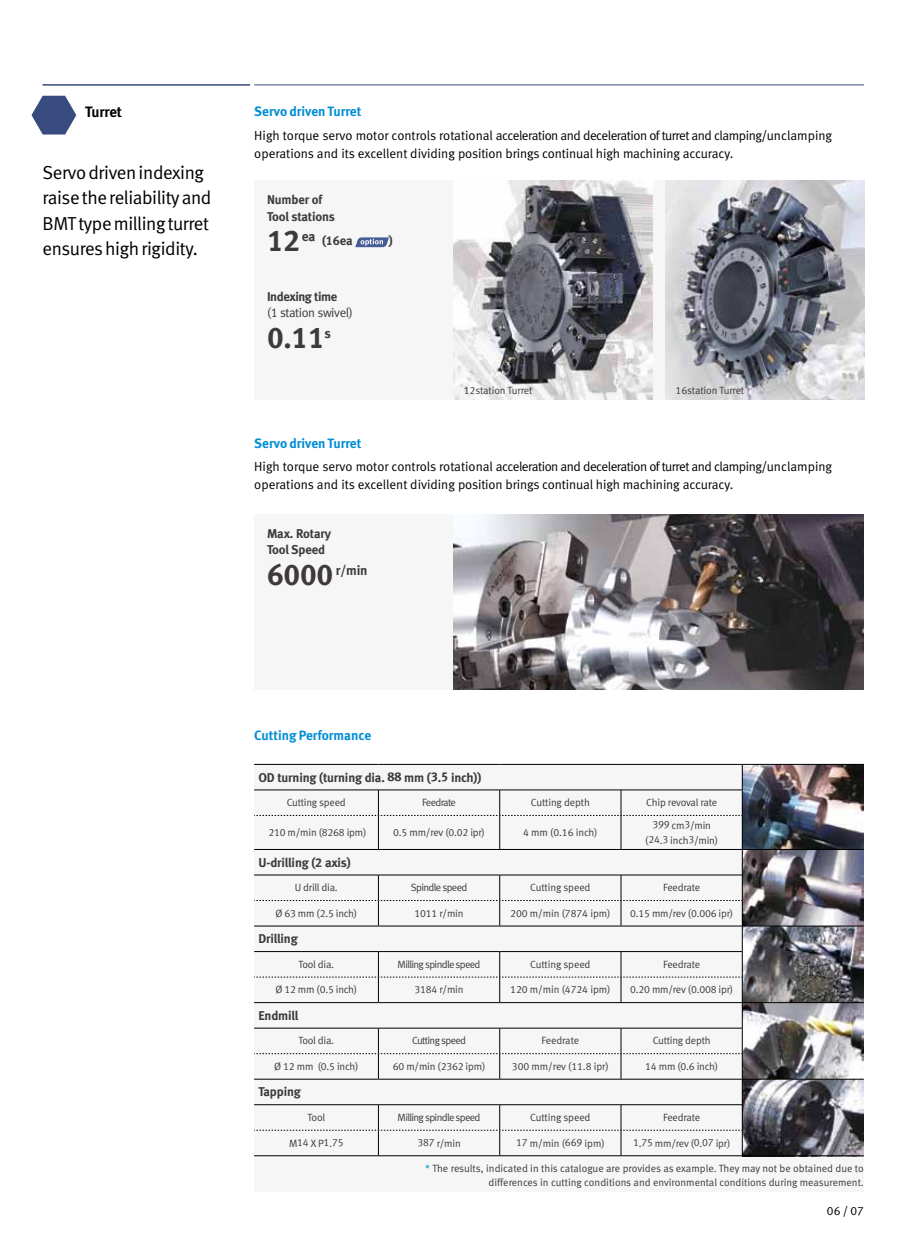
<style>
.page{position:relative;width:915px;height:1255px;background:#fff}
.page>*{position:absolute;margin:0;border:0;box-sizing:border-box;transform-origin:0 0}
.t1{font:30px "Meta Bold LF";letter-spacing:-.01em;color:#3e3a39}
.t2{font:18.75px/25.5px "Meta Normal LF";letter-spacing:-.02em;color:#000}
.t3{font:15px "Meta Bold LF";letter-spacing:-.01em;color:#000}
.t4{font:13.5px "Meta Bold LF";color:#008ed5}
.t5{font:13.5px "Meta Bold LF";color:#3e3a39}
.t6{font:13.2px/18px "Meta Normal LF";letter-spacing:-.01em;color:#000}
.t7{font:12.75px/16.5px "Meta Bold LF";letter-spacing:-.01em;color:#3e3a39}
.t8{font:12.75px "Meta Normal LF";letter-spacing:-.03em;color:#3e3a39}
.t9{font:12.75px "Meta Bold LF";letter-spacing:-.03em;color:#3e3a39}
.t10{font:12px "Meta Normal LF";color:#000}
.t11{font:10.5px/15px "Meta Normal LF";letter-spacing:-.02em;color:#3e3a39;text-align:center}
.t12{font:10.5px/13.8px "Meta Normal LF";color:#3e3a39;text-align:right}
.t13{font:10.5px "Meta Normal LF";letter-spacing:-.06em;color:#3e3a39}
.s1{color:#008ed5}
</style>
<div class="page">
<div style="left:254px;top:764px;width:609px;height:427px;background:#f6f6f6"></div>
<div style="left:254px;top:180px;width:609px;height:219px;background:#f6f6f6"></div>
<img style="left:453px;top:180px;width:199px;height:219px">
<img style="left:665px;top:180px;width:198px;height:219px">
<svg style="left:355px;top:237px;width:34px;height:10px"></svg>
<svg style="left:31px;top:96px;width:45px;height:38px"></svg>
<hr style="left:254px;top:85px;width:609px;height:1px;background:#374b80">
<hr style="left:43px;top:84px;width:207px;height:2px;background:#374b80">
<img style="left:742px;top:765px;width:121px;height:390px">
<div style="left:254px;top:514px;width:609px;height:176px;background:#f6f6f6"></div>
<hr style="left:742px;top:764px;width:121px;height:1px;background:#000">
<hr style="left:742px;top:849px;width:121px;height:1px;background:#000">
<hr style="left:742px;top:925px;width:121px;height:1px;background:#000">
<hr style="left:742px;top:1002px;width:121px;height:1px;background:#000">
<hr style="left:742px;top:1078px;width:121px;height:1px;background:#000">
<hr style="left:742px;top:1155px;width:121px;height:1px;background:#000">
<hr style="left:741px;top:815px;width:1px;height:34px;background:#000">
<hr style="left:378px;top:815px;width:1px;height:34px;background:#000">
<hr style="left:499px;top:815px;width:1px;height:34px;background:#000">
<hr style="left:620px;top:815px;width:1px;height:34px;background:#000">
<svg style="left:254px;top:849px;width:488px;height:306px"></svg>
<svg style="left:254px;top:764px;width:488px;height:52px"></svg>
<hr style="left:254px;top:925px;width:124px;height:1px;background:#000">
<hr style="left:378px;top:925px;width:121px;height:1px;background:#000">
<hr style="left:499px;top:925px;width:121px;height:1px;background:#000">
<hr style="left:620px;top:925px;width:122px;height:1px;background:#000">
<hr style="left:254px;top:1002px;width:124px;height:1px;background:#000">
<hr style="left:378px;top:1002px;width:121px;height:1px;background:#000">
<hr style="left:499px;top:1002px;width:121px;height:1px;background:#000">
<hr style="left:620px;top:1002px;width:122px;height:1px;background:#000">
<hr style="left:254px;top:1078px;width:124px;height:1px;background:#000">
<hr style="left:378px;top:1078px;width:121px;height:1px;background:#000">
<hr style="left:499px;top:1078px;width:121px;height:1px;background:#000">
<hr style="left:620px;top:1078px;width:122px;height:1px;background:#000">
<hr style="left:254px;top:1155px;width:124px;height:1px;background:#000">
<hr style="left:378px;top:1155px;width:121px;height:1px;background:#000">
<hr style="left:499px;top:1155px;width:121px;height:1px;background:#000">
<hr style="left:620px;top:1155px;width:122px;height:1px;background:#000">
<img style="left:453px;top:514px;width:410px;height:176px">
<h3 class="t3" style="left:85px;top:103px;width:38px">Turret</h3>
<h2 class="t2" style="left:43px;top:159px;width:170px">Servo driven indexing raise the reliability and<br>BMT type milling turret ensures high rigidity.</h2>
<p class="t4" style="left:254px;top:103px;width:108px">Servo driven Turret</p>
<p class="t6" style="left:254px;top:126px;width:579px">High torque servo motor controls rotational acceleration and deceleration of turret and clamping/unclamping operations and its excellent dividing position brings continual high machining accuracy.</p>
<p class="t7" style="left:267px;top:191px;width:69px">Number of<br>Tool stations</p>
<h1 class="t1" style="left:267px;top:222px;width:35px">12</h1>
<p class="t7" style="left:302px;top:232px;width:52px"><sup>ea</sup> (16ea</p>
<p class="t7" style="left:389px;top:232px;width:5px">)</p>
<p class="t9" style="left:267px;top:288px;width:72px">Indexing time</p>
<p class="t8" style="left:267px;top:305px;width:87px">(1 station swivel)</p>
<h1 class="t1" style="left:267px;top:318px;width:59px">0.11</h1>
<p class="t5" style="left:324px;top:325px;width:8px">s</p>
<p class="t11" style="left:463px;top:383px;width:70px">12station Turret</p>
<p class="t11" style="left:675px;top:383px;width:70px">16station Turret</p>
<p class="t4" style="left:254px;top:434px;width:108px">Servo driven Turret</p>
<p class="t6" style="left:254px;top:457px;width:579px">High torque servo motor controls rotational acceleration and deceleration of turret and clamping/unclamping operations and its excellent dividing position brings continual high machining accuracy.</p>
<p class="t7" style="left:267px;top:525px;width:66px">Max. Rotary<br>Tool Speed</p>
<h1 class="t1" style="left:267px;top:556px;width:68px">6000</h1>
<p class="t5" style="left:336px;top:562px;width:33px">r/min</p>
<p class="t4" style="left:254px;top:727px;width:118px">Cutting Performance</p>
<p class="t7" style="left:258px;top:768px;width:224px">OD turning (turning dia. 88 mm (3.5 inch))</p>
<p class="t11" style="left:287px;top:795px;width:60px">Cutting speed</p>
<p class="t13" style="left:422px;top:796px;width:35px">Feedrate</p>
<p class="t11" style="left:530px;top:795px;width:61px">Cutting depth</p>
<p class="t11" style="left:646px;top:795px;width:72px">Chip revoval rate</p>
<p class="t11" style="left:268px;top:824px;width:100px">210 m/min (8268 ipm)</p>
<p class="t11" style="left:393px;top:824px;width:93px">0.5 mm/rev (0.02 ipr)</p>
<p class="t11" style="left:523px;top:824px;width:76px">4 mm (0.16 inch)</p>
<p class="t11" style="left:645px;top:817px;width:74px">399 cm3/min (24.3 inch3/min)</p>
<p class="t7" style="left:258px;top:853px;width:94px">U-drilling (2 axis)</p>
<p class="t11" style="left:294px;top:880px;width:45px">U drill dia.</p>
<p class="t13" style="left:410px;top:881px;width:58px">Spindle speed</p>
<p class="t11" style="left:530px;top:880px;width:62px">Cutting speed</p>
<p class="t11" style="left:663px;top:880px;width:38px">Feedrate</p>
<p class="t11" style="left:275px;top:905px;width:83px">Ø 63 mm (2.5 inch)</p>
<p class="t11" style="left:414px;top:905px;width:50px">1011 r/min</p>
<p class="t11" style="left:510px;top:905px;width:102px">200 m/min (7874 ipm)</p>
<p class="t11" style="left:630px;top:905px;width:104px">0.15 mm/rev (0.006 ipr)</p>
<p class="t7" style="left:258px;top:930px;width:41px">Drilling</p>
<p class="t11" style="left:298px;top:956px;width:37px">Tool dia.</p>
<p class="t13" style="left:397px;top:958px;width:84px">Milling spindle speed</p>
<p class="t11" style="left:530px;top:956px;width:62px">Cutting speed</p>
<p class="t11" style="left:663px;top:956px;width:38px">Feedrate</p>
<p class="t11" style="left:275px;top:982px;width:83px">Ø 12 mm (0.5 inch)</p>
<p class="t11" style="left:414px;top:982px;width:50px">3184 r/min</p>
<p class="t11" style="left:510px;top:982px;width:102px">120 m/min (4724 ipm)</p>
<p class="t11" style="left:630px;top:982px;width:104px">0.20 mm/rev (0.008 ipr)</p>
<p class="t7" style="left:258px;top:1006px;width:42px">Endmill</p>
<p class="t11" style="left:298px;top:1033px;width:37px">Tool dia.</p>
<p class="t13" style="left:412px;top:1034px;width:55px">Cutting speed</p>
<p class="t11" style="left:541px;top:1033px;width:39px">Feedrate</p>
<p class="t11" style="left:652px;top:1033px;width:59px">Cutting depth</p>
<p class="t11" style="left:274px;top:1058px;width:86px">Ø 12 mm (0.5 inch)</p>
<p class="t11" style="left:393px;top:1058px;width:94px">60 m/min (2362 ipm)</p>
<p class="t11" style="left:512px;top:1058px;width:98px">300 mm/rev (11.8 ipr)</p>
<p class="t11" style="left:645px;top:1058px;width:74px">14 mm (0.6 inch)</p>
<p class="t7" style="left:258px;top:1083px;width:44px">Tapping</p>
<p class="t11" style="left:307px;top:1109px;width:19px">Tool</p>
<p class="t13" style="left:397px;top:1111px;width:84px">Milling spindle speed</p>
<p class="t11" style="left:530px;top:1109px;width:62px">Cutting speed</p>
<p class="t11" style="left:663px;top:1109px;width:38px">Feedrate</p>
<p class="t11" style="left:289px;top:1135px;width:56px">M14 X P1.75</p>
<p class="t11" style="left:417px;top:1135px;width:45px">387 r/min</p>
<p class="t11" style="left:516px;top:1135px;width:90px">17 m/min (669 ipm)</p>
<p class="t11" style="left:632px;top:1135px;width:99px">1.75 mm/rev (0.07 ipr)</p>
<p class="t12" style="left:425px;top:1161px;width:440px"><span class="s1">*</span> The results, indicated in this catalogue are provides as example. They may not be obtained due to differences in cutting conditions and environmental conditions during measurement.</p>
<p class="t10" style="left:826px;top:1203px;width:39px">06/07</p>
</div>
